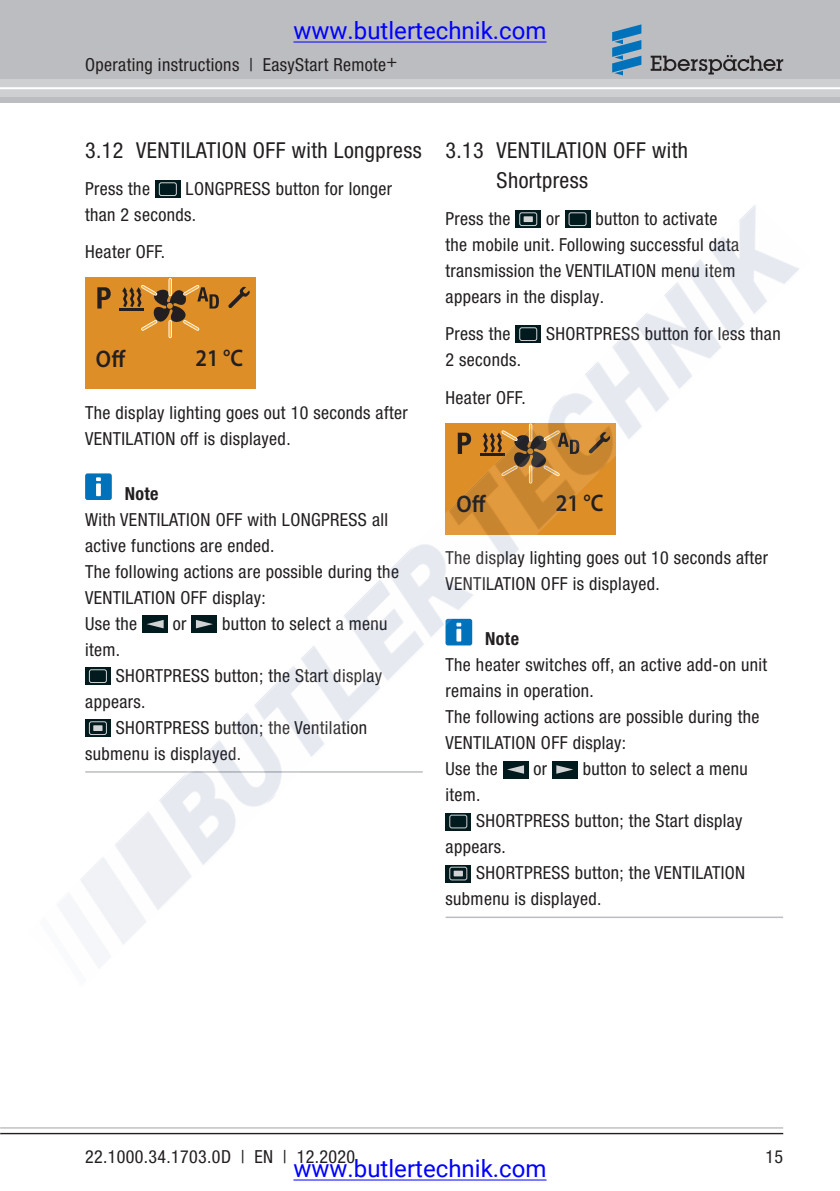
<style>
.page{position:relative;width:840px;height:1191px;background:#fff}
.page>*{position:absolute;margin:0;border:0;box-sizing:border-box;transform-origin:0 0}
.t1{font:24px "Roboto";color:#00f}
.t2{font:600 24px "Myriad Pro";letter-spacing:.01em;color:#231f20;scale:.9 1}
.t3{font:condensed 22px/30px "Helvetica Neue LTW1 G";letter-spacing:.02em;color:#231f20}
.t4{font:condensed 18px/26px "Helvetica Neue LTW1 G";letter-spacing:.02em;color:#231f20}
.t5{font:700 condensed 18px "Helvetica Neue LTW1 G";letter-spacing:.02em;color:#231f20}
</style>
<div class="page">
<div style="left:155px;top:181px;width:25px;height:17px;background:#011a1d"></div>
<div style="left:159px;top:182px;width:18px;height:14px;border:1px solid #d1d2d4;border-radius:2px"></div>
<div style="left:0;top:0;width:839px;height:102px;background:#bcbdc0"></div>
<div style="left:0;top:80px;width:839px;height:17px;background:#cfd0d2"></div>
<hr style="left:0;top:87px;width:839px;height:2px;background:#fff">
<svg style="left:650px;top:55px;width:132px;height:19px"></svg>
<svg style="left:612px;top:24px;width:29px;height:51px"></svg>
<hr style="left:0;top:1127px;width:782px;height:1px;background:#bcbdc0">
<hr style="left:0;top:1132px;width:782px;height:2px;background:#231f20">
<hr style="left:293px;top:42px;width:253px;height:1px;background:#00f">
<hr style="left:293px;top:1179px;width:253px;height:1px;background:#00f">
<img style="left:58px;top:205px;width:741px;height:762px">
<h1 class="t1" style="left:293px;top:14px;width:254px">www.butlertechnik.com</h1>
<p class="t4" style="left:85px;top:53px;width:313px">Operating instructions | EasyStart Remote+</p>
<p class="t3" style="left:85px;top:136px;width:338px">3.12 VENTILATION OFF with Longpress</p>
<p class="t4" style="left:85px;top:177px;width:66px">Press the</p>
<p class="t4" style="left:85px;top:177px;width:308px;text-indent:100px">LONGPRESS button for longer than 2 seconds.</p>
<p class="t4" style="left:85px;top:240px;width:82px">Heater OFF.</p>
<h1 class="t2" style="left:96px;top:345px;width:34px">Off</h1>
<h1 class="t2" style="left:195px;top:343px;width:54px">21 °C</h1>
<p class="t4" style="left:85px;top:401px;width:324px">The display lighting goes out 10 seconds after<br>VENTILATION off is displayed.</p>
<p class="t5" style="left:125px;top:487px;width:35px">Note</p>
<p class="t4" style="left:85px;top:508px;width:315px">With VENTILATION OFF with LONGPRESS all active functions are ended.<br>The following actions are possible during the<br>VENTILATION OFF display:<br>Use the</p>
<p class="t4" style="left:173px;top:612px;width:15px">or</p>
<p class="t4" style="left:222px;top:612px;width:167px">button to select a menu</p>
<p class="t4" style="left:85px;top:638px;width:37px">item.</p>
<p class="t4" style="left:116px;top:664px;width:268px">SHORTPRESS button; the Start display</p>
<p class="t4" style="left:85px;top:690px;width:62px">appears.</p>
<p class="t4" style="left:116px;top:716px;width:253px">SHORTPRESS button; the Ventilation</p>
<p class="t4" style="left:85px;top:742px;width:157px">submenu is displayed.</p>
<p class="t3" style="left:496px;top:136px;width:193px;text-indent:-51px">3.13 VENTILATION OFF with<br>Shortpress</p>
<p class="t4" style="left:445px;top:207px;width:66px">Press the</p>
<p class="t4" style="left:545px;top:207px;width:15px">or</p>
<p class="t4" style="left:445px;top:207px;width:295px;text-indent:150px">button to activate the mobile unit. Following successful data transmission the VENTILATION menu item appears in the display.</p>
<p class="t4" style="left:445px;top:322px;width:66px">Press the</p>
<p class="t4" style="left:545px;top:322px;width:236px">SHORTPRESS button for less than</p>
<p class="t4" style="left:445px;top:343px;width:82px;line-height:37.4px">2 seconds.<br>Heater OFF.</p>
<h1 class="t2" style="left:456px;top:490px;width:34px">Off</h1>
<h1 class="t2" style="left:555px;top:489px;width:54px">21 °C</h1>
<p class="t4" style="left:445px;top:546px;width:324px">The display lighting goes out 10 seconds after<br>VENTILATION OFF is displayed.</p>
<p class="t5" style="left:485px;top:632px;width:35px">Note</p>
<p class="t4" style="left:445px;top:653px;width:323px">The heater switches off, an active add-on unit remains in operation.<br>The following actions are possible during the<br>VENTILATION OFF display:<br>Use the</p>
<p class="t4" style="left:533px;top:757px;width:15px">or</p>
<p class="t4" style="left:582px;top:757px;width:167px">button to select a menu</p>
<p class="t4" style="left:445px;top:783px;width:37px">item.</p>
<p class="t4" style="left:476px;top:809px;width:268px">SHORTPRESS button; the Start display</p>
<p class="t4" style="left:445px;top:835px;width:62px">appears.</p>
<p class="t4" style="left:476px;top:861px;width:270px">SHORTPRESS button; the VENTILATION</p>
<p class="t4" style="left:445px;top:887px;width:157px">submenu is displayed.</p>
<p class="t4" style="left:85px;top:1144px;width:271px">22.1000.34.1703.0D | EN | 12.2020</p>
<p class="t4" style="left:765px;top:1144px;width:19px">15</p>
<h1 class="t1" style="left:293px;top:1152px;width:254px">www.butlertechnik.com</h1>
</div>
